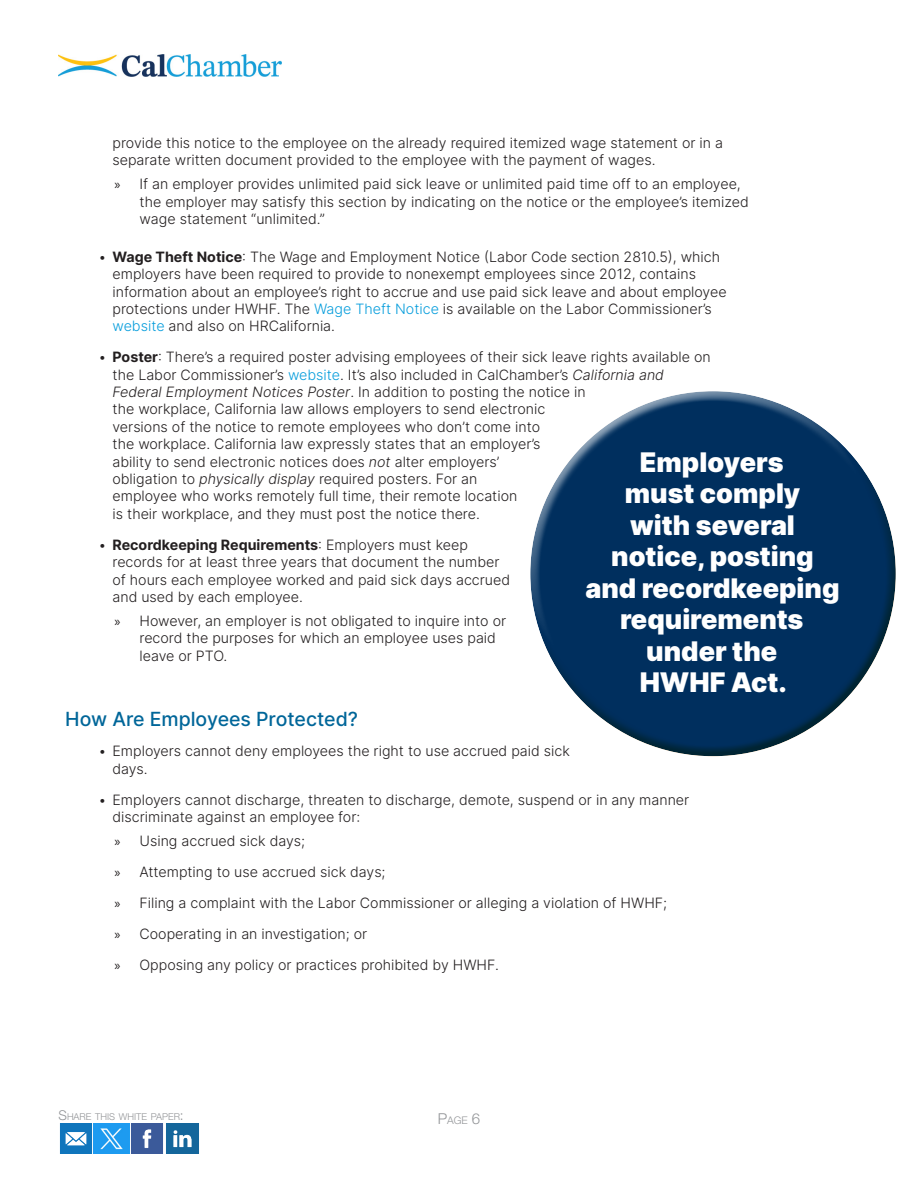
<style>
.page{position:relative;width:918px;height:1188px;background:#fff}
.page>*{position:absolute;margin:0;border:0;box-sizing:border-box;transform-origin:0 0}
.t1{font:900 27px/31.5px "Inter";color:#fff;text-align:center}
.t2{font:500 19.5px "Inter";color:#069}
.t3{font:300 14.25px/17.4px "Inter";color:#231f20}
.t4{font:300 10.5px "Helvetica Neue LT Std";color:#939598}
.t5{font:300 9.45px "Helvetica Neue LT Std";color:#939598}
.s1{font-family:"Myriad Pro";font-weight:400}
.s2{font-weight:700}
.s3{color:#069ddc}
.s4{font-weight:400}
.s5{font-size:13.5px}
.s6{font-size:15px}
</style>
<div class="page">
<img style="left:58px;top:54px;width:224px;height:22px">
<img style="left:60px;top:1123px;width:139px;height:30px">
<div style="left:528px;top:390px;width:349px;height:275px;background:#dadbdc;opacity:.75"></div>
<div style="left:537px;top:449px;width:370px;height:308px;background:#ffb566;opacity:.75"></div>
<p class="t3" style="left:112px;top:134px;width:612px">provide this notice to the employee on the already required itemized wage statement or in a separate written document provided to the employee with the payment of wages.</p>
<p class="t3" style="left:140px;top:175px;width:611px;text-indent:-25px"><span class="s1">»</span> If an employer provides unlimited paid sick leave or unlimited paid time off to an employee, the employer may satisfy this section by indicating on the notice or the employee’s itemized wage statement “unlimited.”</p>
<p class="t3" style="left:112px;top:248px;width:616px;text-indent:-14px">• <span class="s2">Wage Theft Notice</span>: The Wage and Employment Notice (Labor Code section 2810.5), which employers have been required to provide to nonexempt employees since 2012, contains information about an employee’s right to accrue and use paid sick leave and about employee protections under HWHF. The <span class="s3">Wage Theft Notice</span> is available on the Labor Commissioner’s <span class="s3">website</span> and also on HRCalifornia.</p>
<p class="t3" style="left:112px;top:348px;width:600px;text-indent:-14px">• <span class="s2">Poster</span>: There’s a required poster advising employees of their sick leave rights available on the Labor Commissioner’s <span class="s3">website</span>. It’s also included in CalChamber’s <span class="s4">California and Federal Employment Notices Poster</span>. In addition to posting the notice in<br>the workplace, California law allows employers to send electronic<br>versions of the notice to remote employees who don’t come into<br>the workplace. California law expressly states that an employer’s<br>ability to send electronic notices does <span class="s4">not</span> alter employers’<br>obligation to <span class="s4">physically display</span> required posters. For an<br>employee who works remotely full time, their remote location<br>is their workplace, and they must post the notice there.</p>
<p class="t3" style="left:112px;top:536px;width:399px;text-indent:-14px">• <span class="s2">Recordkeeping Requirements</span>: Employers must keep records for at least three years that document the number of hours each employee worked and paid sick days accrued and used by each employee.</p>
<p class="t3" style="left:140px;top:612px;width:368px;text-indent:-25px"><span class="s1">»</span> However, an employer is not obligated to inquire into or record the purposes for which an employee uses paid leave or PTO.</p>
<h1 class="t1" style="left:586px;top:445px;width:255px">Employers<br>must comply<br>with several notice, posting and recordkeeping requirements under the<br>HWHF Act.</h1>
<h2 class="t2" style="left:65px;top:704px;width:294px">How Are Employees Protected?</h2>
<p class="t3" style="left:112px;top:742px;width:459px;text-indent:-14px">• Employers cannot deny employees the right to use accrued paid sick days.</p>
<p class="t3" style="left:112px;top:791px;width:578px;text-indent:-14px">• Employers cannot discharge, threaten to discharge, demote, suspend or in any manner discriminate against an employee for:</p>
<p class="t3" style="left:115px;top:825px;width:554px;line-height:30.9px"><span class="s1">»</span> Using accrued sick days;<br><span class="s1">»</span> Attempting to use accrued sick days;<br><span class="s1">»</span> Filing a complaint with the Labor Commissioner or alleging a violation of HWHF; <span class="s1">»</span> Cooperating in an investigation; or<br><span class="s1">»</span> Opposing any policy or practices prohibited by HWHF.</p>
<p class="t5" style="left:58px;top:1111px;width:127px"><span class="s5">S</span>HARE THIS WHITE PAPER<span class="s5">:</span></p>
<p class="t4" style="left:438px;top:1114px;width:44px"><span class="s6">P</span>AGE <span class="s6">6</span></p>
</div>
